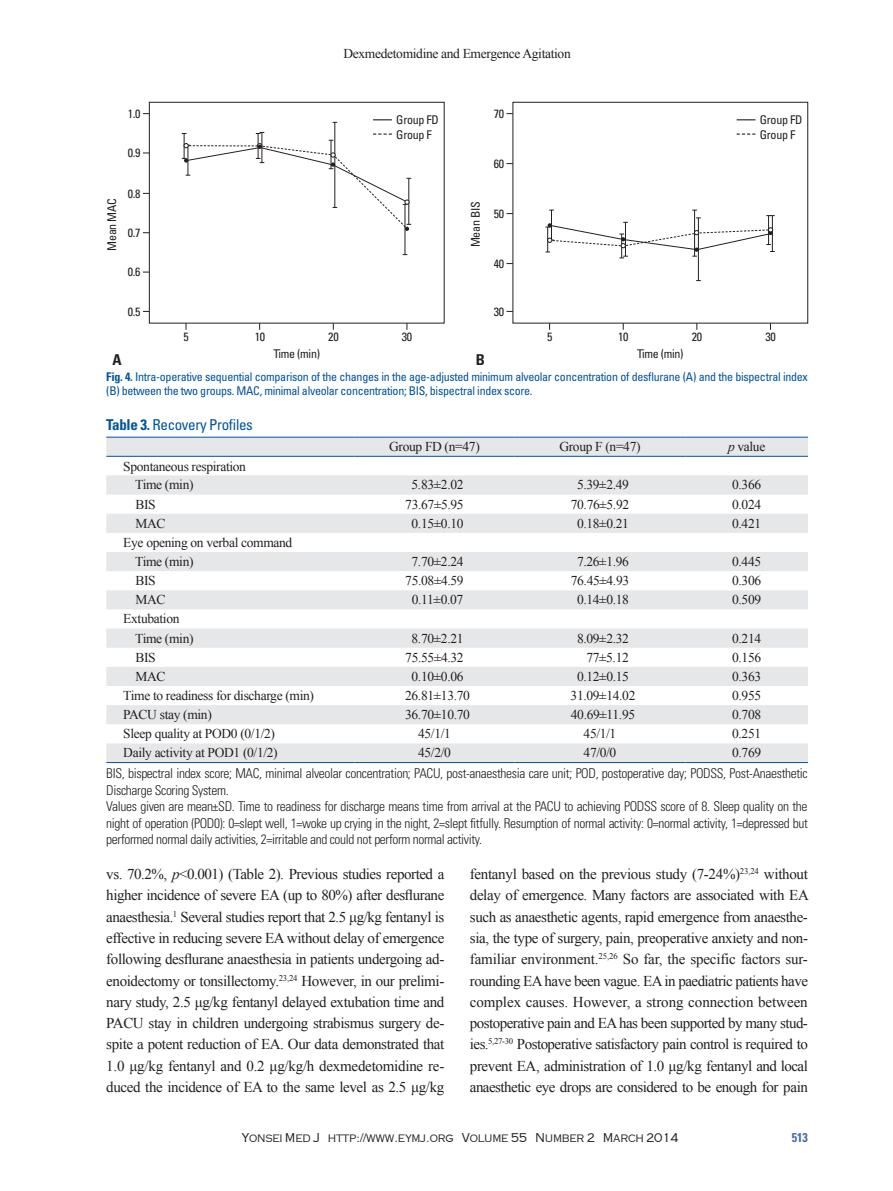
<style>
.page{position:relative;width:893px;height:1191px;background:#fff}
.page>*{position:absolute;margin:0;border:0;box-sizing:border-box;transform-origin:0 0}
.본문_YMJ{font:15px/21.3px "Times New Roman";letter-spacing:-.025em;color:#231f20;text-align:justify}
.표제목_YMJ{font:condensed 15px "Univers LT Std";letter-spacing:-.025em;color:#01549c}
.t1{font:700 condensed 15px "Univers LT Std";color:#231f20}
.표본문_YMJ{font:13.5px "Times New Roman";letter-spacing:-.025em;color:#231f20}
.표설명_YMJ{font:300 condensed 13.5px/16.5px "Univers LT Std";letter-spacing:-.025em;color:#231f20}
.t2{font:700 condensed 12.75px "Univers LT Std";color:#446aab;scale:.95 1}
.사진설명_YMJ{font:condensed 12px/14.2px "Univers LT Std";letter-spacing:-.025em;color:#01549c}
.그림안_글{font:condensed 12px "Univers LT Std";letter-spacing:-.025em;color:#231f20}
.t3{font:300 12px "Metalcut";letter-spacing:-.025em;color:#231f20}
.s1{font-weight:700}
.s2{font-style:italic}
</style>
<div class="page">
<div style="left:149px;top:102px;width:295px;height:221px;border:1px solid #231f20"></div>
<svg style="left:106px;top:438px;width:702px;height:324px;fill:#e6e7e9"></svg>
<hr style="left:106px;top:437px;width:249px;height:1px;background:#01549c">
<hr style="left:355px;top:437px;width:159px;height:1px;background:#01549c">
<hr style="left:514px;top:437px;width:171px;height:1px;background:#01549c">
<hr style="left:685px;top:437px;width:123px;height:1px;background:#01549c">
<hr style="left:106px;top:456px;width:249px;height:1px;background:#01549c">
<hr style="left:355px;top:456px;width:159px;height:1px;background:#01549c">
<hr style="left:514px;top:456px;width:171px;height:1px;background:#01549c">
<hr style="left:685px;top:456px;width:123px;height:1px;background:#01549c">
<hr style="left:106px;top:762px;width:249px;height:1px;background:#01549c">
<hr style="left:355px;top:762px;width:159px;height:1px;background:#01549c">
<hr style="left:514px;top:762px;width:171px;height:1px;background:#01549c">
<hr style="left:685px;top:762px;width:123px;height:1px;background:#01549c">
<div style="left:513px;top:102px;width:295px;height:221px;border:1px solid #231f20"></div>
<hr style="left:405px;top:204px;width:1px;height:51px;background:#231f20">
<hr style="left:335px;top:122px;width:1px;height:86px;background:#231f20">
<hr style="left:698px;top:218px;width:1px;height:63px;background:#231f20">
<svg style="left:373px;top:119px;width:19px;height:1px"></svg>
<svg style="left:737px;top:119px;width:18px;height:1px"></svg>
<svg style="left:737px;top:133px;width:18px;height:2px"></svg>
<svg style="left:182px;top:132px;width:229px;height:99px"></svg>
<svg style="left:545px;top:210px;width:230px;height:49px"></svg>
<p class="표본문_YMJ" style="left:343px;top:44px;width:229px">Dexmedetomidine and Emergence Agitation</p>
<p class="그림안_글" style="left:128px;top:106px;width:14px">1.0</p>
<p class="그림안_글" style="left:494px;top:106px;width:12px">70</p>
<p class="그림안_글" style="left:396px;top:112px;width:44px">Group FD</p>
<p class="그림안_글" style="left:396px;top:127px;width:37px">Group F</p>
<p class="그림안_글" style="left:128px;top:145px;width:14px">0.9</p>
<p class="그림안_글" style="left:128px;top:186px;width:14px">0.8</p>
<p class="그림안_글" style="left:104px;top:251px;width:54px;rotate:-90deg">Mean MAC</p>
<p class="그림안_글" style="left:468px;top:247px;width:47px;rotate:-90deg">Mean BIS</p>
<p class="그림안_글" style="left:128px;top:225px;width:14px">0.7</p>
<p class="그림안_글" style="left:128px;top:264px;width:14px">0.6</p>
<p class="그림안_글" style="left:494px;top:156px;width:12px">60</p>
<p class="그림안_글" style="left:494px;top:206px;width:12px">50</p>
<p class="그림안_글" style="left:494px;top:256px;width:12px">40</p>
<p class="그림안_글" style="left:128px;top:304px;width:14px">0.5</p>
<p class="그림안_글" style="left:494px;top:304px;width:12px">30</p>
<p class="그림안_글" style="left:760px;top:112px;width:44px">Group FD</p>
<p class="그림안_글" style="left:760px;top:127px;width:37px">Group F</p>
<p class="그림안_글" style="left:184px;top:329px;width:7px">5</p>
<p class="그림안_글" style="left:255px;top:329px;width:12px">10</p>
<p class="그림안_글" style="left:328px;top:329px;width:12px">20</p>
<p class="그림안_글" style="left:402px;top:329px;width:12px">30</p>
<p class="그림안_글" style="left:547px;top:329px;width:7px">5</p>
<p class="그림안_글" style="left:618px;top:329px;width:12px">10</p>
<p class="그림안_글" style="left:692px;top:329px;width:12px">20</p>
<p class="그림안_글" style="left:765px;top:329px;width:12px">30</p>
<p class="그림안_글" style="left:273px;top:346px;width:48px">Time (min)</p>
<p class="그림안_글" style="left:637px;top:346px;width:48px">Time (min)</p>
<p class="t1" style="left:112px;top:351px;width:11px">A</p>
<p class="t1" style="left:476px;top:351px;width:11px">B</p>
<p class="사진설명_YMJ" style="left:106px;top:369px;width:703px"><span class="s1">Fig. 4.</span> Intra-operative sequential comparison of the changes in the age-adjusted minimum alveolar concentration of desflurane (A) and the bispectral index (B) between the two groups. MAC, minimal alveolar concentration; BIS, bispectral index score.</p>
<p class="표제목_YMJ" style="left:106px;top:415px;width:148px"><span class="s1">Table 3.</span> Recovery Profiles</p>
<p class="표본문_YMJ" style="left:389px;top:437px;width:92px">Group FD (n=47)</p>
<p class="표본문_YMJ" style="left:559px;top:437px;width:83px">Group F (n=47)</p>
<p class="표본문_YMJ" style="left:728px;top:437px;width:39px"><span class="s2">p</span> value</p>
<p class="표본문_YMJ" style="left:123px;top:457px;width:124px">Spontaneous respiration</p>
<p class="표본문_YMJ" style="left:135px;top:476px;width:60px">Time (min)</p>
<p class="표본문_YMJ" style="left:412px;top:476px;width:53px">5.83±2.02</p>
<p class="표본문_YMJ" style="left:577px;top:476px;width:53px">5.39±2.49</p>
<p class="표본문_YMJ" style="left:732px;top:476px;width:31px">0.366</p>
<p class="표본문_YMJ" style="left:135px;top:495px;width:22px">BIS</p>
<p class="표본문_YMJ" style="left:405px;top:495px;width:60px">73.67±5.95</p>
<p class="표본문_YMJ" style="left:571px;top:495px;width:60px">70.76±5.92</p>
<p class="표본문_YMJ" style="left:732px;top:495px;width:31px">0.024</p>
<p class="표본문_YMJ" style="left:135px;top:514px;width:32px">MAC</p>
<p class="표본문_YMJ" style="left:412px;top:514px;width:53px">0.15±0.10</p>
<p class="표본문_YMJ" style="left:577px;top:514px;width:53px">0.18±0.21</p>
<p class="표본문_YMJ" style="left:732px;top:514px;width:31px">0.421</p>
<p class="표본문_YMJ" style="left:123px;top:533px;width:171px">Eye opening on verbal command</p>
<p class="표본문_YMJ" style="left:135px;top:552px;width:60px">Time (min)</p>
<p class="표본문_YMJ" style="left:412px;top:552px;width:53px">7.70±2.24</p>
<p class="표본문_YMJ" style="left:577px;top:552px;width:53px">7.26±1.96</p>
<p class="표본문_YMJ" style="left:732px;top:552px;width:31px">0.445</p>
<p class="표본문_YMJ" style="left:135px;top:571px;width:22px">BIS</p>
<p class="표본문_YMJ" style="left:405px;top:571px;width:60px">75.08±4.59</p>
<p class="표본문_YMJ" style="left:571px;top:571px;width:60px">76.45±4.93</p>
<p class="표본문_YMJ" style="left:732px;top:571px;width:31px">0.306</p>
<p class="표본문_YMJ" style="left:135px;top:591px;width:32px">MAC</p>
<p class="표본문_YMJ" style="left:412px;top:591px;width:53px">0.11±0.07</p>
<p class="표본문_YMJ" style="left:577px;top:591px;width:53px">0.14±0.18</p>
<p class="표본문_YMJ" style="left:732px;top:591px;width:31px">0.509</p>
<p class="표본문_YMJ" style="left:123px;top:610px;width:58px">Extubation</p>
<p class="표본문_YMJ" style="left:135px;top:629px;width:60px">Time (min)</p>
<p class="표본문_YMJ" style="left:412px;top:629px;width:53px">8.70±2.21</p>
<p class="표본문_YMJ" style="left:577px;top:629px;width:53px">8.09±2.32</p>
<p class="표본문_YMJ" style="left:732px;top:629px;width:31px">0.214</p>
<p class="표본문_YMJ" style="left:135px;top:648px;width:22px">BIS</p>
<p class="표본문_YMJ" style="left:405px;top:648px;width:60px">75.55±4.32</p>
<p class="표본문_YMJ" style="left:586px;top:648px;width:44px">77±5.12</p>
<p class="표본문_YMJ" style="left:732px;top:648px;width:31px">0.156</p>
<p class="표본문_YMJ" style="left:135px;top:667px;width:32px">MAC</p>
<p class="표본문_YMJ" style="left:412px;top:667px;width:53px">0.10±0.06</p>
<p class="표본문_YMJ" style="left:577px;top:667px;width:53px">0.12±0.15</p>
<p class="표본문_YMJ" style="left:732px;top:667px;width:31px">0.363</p>
<p class="표본문_YMJ" style="left:123px;top:686px;width:192px">Time to readiness for discharge (min)</p>
<p class="표본문_YMJ" style="left:405px;top:686px;width:66px">26.81±13.70</p>
<p class="표본문_YMJ" style="left:571px;top:686px;width:66px">31.09±14.02</p>
<p class="표본문_YMJ" style="left:732px;top:686px;width:31px">0.955</p>
<p class="표본문_YMJ" style="left:123px;top:705px;width:90px">PACU stay (min)</p>
<p class="표본문_YMJ" style="left:405px;top:705px;width:66px">36.70±10.70</p>
<p class="표본문_YMJ" style="left:571px;top:705px;width:66px">40.69±11.95</p>
<p class="표본문_YMJ" style="left:732px;top:705px;width:31px">0.708</p>
<p class="표본문_YMJ" style="left:123px;top:724px;width:153px">Sleep quality at POD0 (0/1/2)</p>
<p class="표본문_YMJ" style="left:418px;top:724px;width:34px">45/1/1</p>
<p class="표본문_YMJ" style="left:584px;top:724px;width:34px">45/1/1</p>
<p class="표본문_YMJ" style="left:732px;top:724px;width:31px">0.251</p>
<p class="표본문_YMJ" style="left:123px;top:743px;width:156px">Daily activity at POD1 (0/1/2)</p>
<p class="표본문_YMJ" style="left:418px;top:743px;width:34px">45/2/0</p>
<p class="표본문_YMJ" style="left:584px;top:743px;width:34px">47/0/0</p>
<p class="표본문_YMJ" style="left:732px;top:743px;width:31px">0.769</p>
<p class="표설명_YMJ" style="left:106px;top:765px;width:703px">BIS, bispectral index score; MAC, minimal alveolar concentration; PACU, post-anaesthesia care unit; POD, postoperative day; PODSS, Post-Anaesthetic<br>Discharge Scoring System.</p>
<p class="표설명_YMJ" style="left:106px;top:798px;width:703px;text-align:justify">Values given are mean±SD. Time to readiness for discharge means time from arrival at the PACU to achieving PODSS score of 8. Sleep quality on the night of operation (POD0): 0=slept well, 1=woke up crying in the night, 2=slept fitfully. Resumption of normal activity: 0=normal activity, 1=depressed but performed normal daily activities, 2=irritable and could not perform normal activity.</p>
<p class="본문_YMJ" style="left:106px;top:863px;width:340px">vs. 70.2%, <span class="s2">p</span>&lt;0.001) (Table 2). Previous studies reported a higher incidence of severe EA (up to 80%) after desflurane anaesthesia.<sup>1</sup> Several studies report that 2.5 μg/kg fentanyl is effective in reducing severe EA without delay of emergence following desflurane anaesthesia in patients undergoing ad&shy;enoidectomy or tonsillectomy.<sup>23,24</sup> However, in our prelimi&shy;nary study, 2.5 μg/kg fentanyl delayed extubation time and PACU stay in children undergoing strabismus surgery de&shy;spite a potent reduction of EA. Our data demonstrated that 1.0 μg/kg fentanyl and 0.2 μg/kg/h dexmedetomidine re&shy;duced the incidence of EA to the same level as 2.5 μg/kg</p>
<p class="본문_YMJ" style="left:470px;top:863px;width:340px">fentanyl based on the previous study (7-24%)<sup>23,24</sup> without delay of emergence. Many factors are associated with EA such as anaesthetic agents, rapid emergence from anaesthe&shy;sia, the type of surgery, pain, preoperative anxiety and non&shy;familiar environment.<sup>25,26</sup> So far, the specific factors sur&shy;rounding EA have been vague. EA in paediatric patients have complex causes. However, a strong connection between postoperative pain and EA has been supported by many stud&shy;ies.<sup>5,27-30</sup> Postoperative satisfactory pain control is required to prevent EA, administration of 1.0 μg/kg fentanyl and local anaesthetic eye drops are considered to be enough for pain</p>
<p class="t3" style="left:241px;top:1130px;width:439px">Yonsei Med J http://www.eymj.org Volume 55 Number 2 March 2014</p>
<p class="t2" style="left:792px;top:1129px;width:18px">513</p>
</div>
